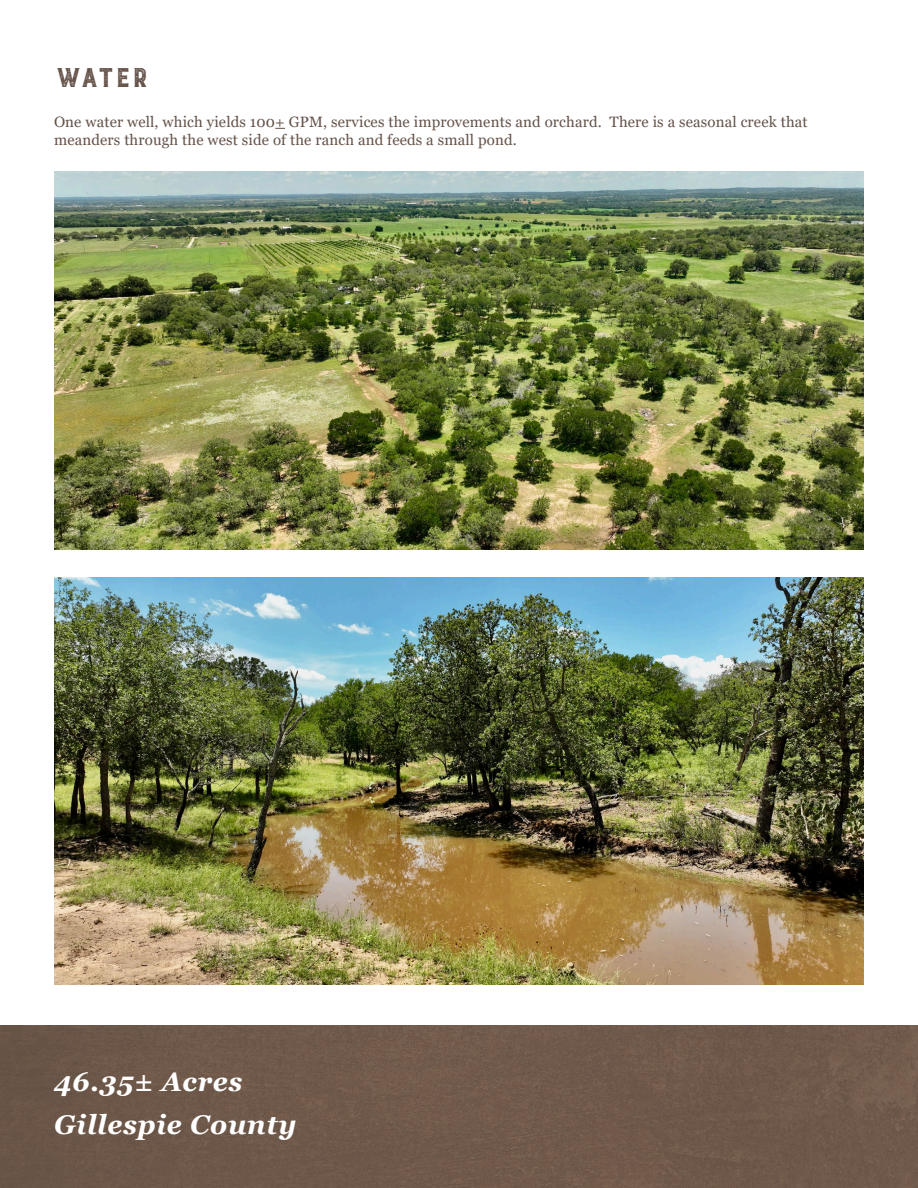
<style>
.page{position:relative;width:918px;height:1188px;background:#fff}
.page>*{position:absolute;margin:0;border:0;box-sizing:border-box;transform-origin:0 0}
.t1{font:300 36px "Burford Rustic";color:#655349}
.t2{font:italic 700 27px "Georgia";letter-spacing:.025em;color:#fff}
.t3{font:15px/18px "Georgia";letter-spacing:.01em;color:#655349}
</style>
<div class="page">
<div style="left:0;top:1025px;width:918px;height:163px;background:#6f594a"></div>
<img style="left:54px;top:578px;width:810px;height:407px">
<img style="left:54px;top:172px;width:810px;height:378px">
<p class="t1" style="left:54px;top:59px;width:91px">water</p>
<p class="t3" style="left:54px;top:113px;width:755px">One water well, which yields 100+ GPM, services the improvements and orchard. There is a seasonal creek that meanders through the west side of the ranch and feeds a small pond.</p>
<p class="t2" style="left:54px;top:1064px;width:190px">46.35± Acres</p>
<p class="t2" style="left:54px;top:1107px;width:244px">Gillespie County</p>
</div>
